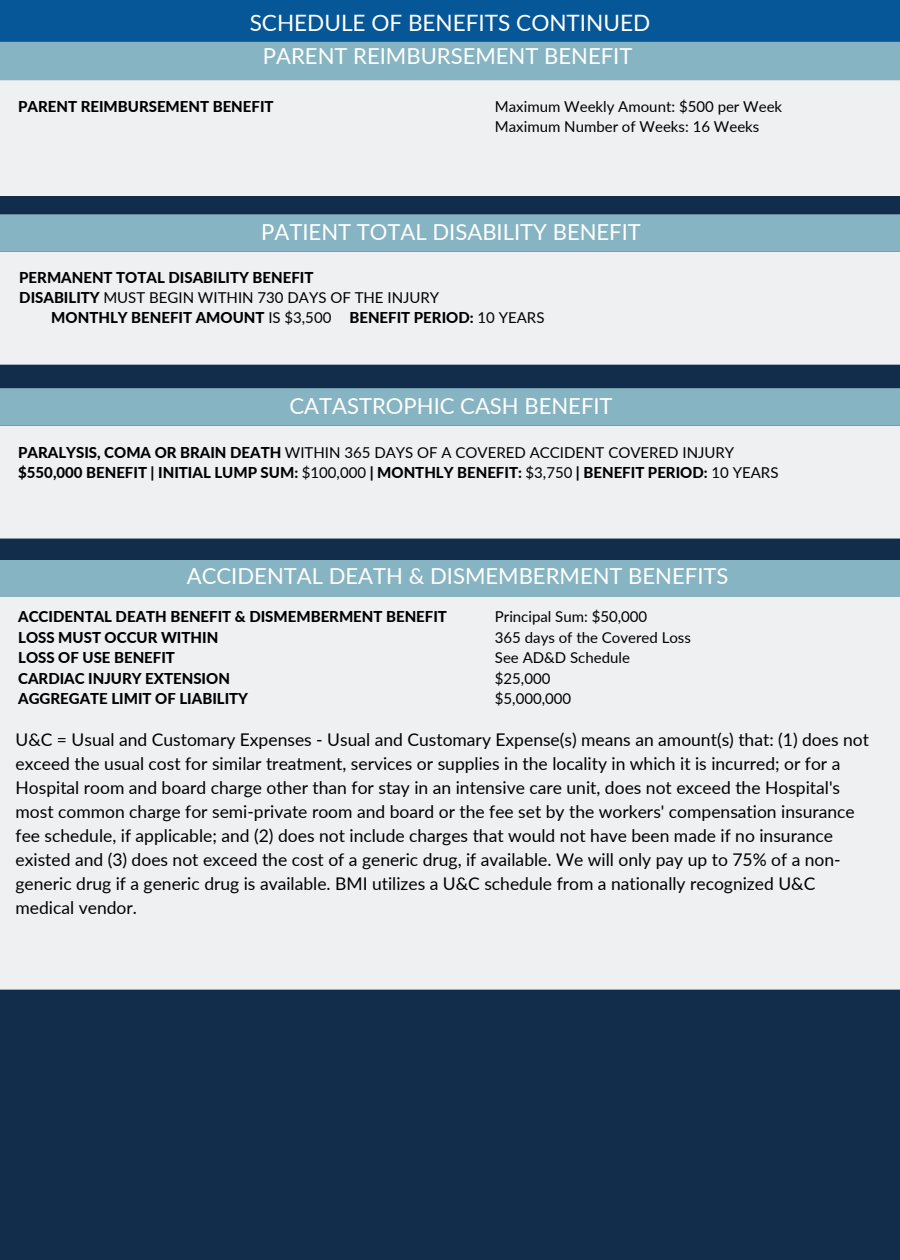
<style>
.page{position:relative;width:900px;height:1260px;background:#122c4b}
.page>*{position:absolute;margin:0;border:0;box-sizing:border-box;transform-origin:0 0}
.t1{font:22.5px "Lato";color:#fff}
.t2{font:22px "Lato";color:#fff}
.t3{font:17.5px/24px "Lato";color:#000}
.t4{font:800 15px/20.5px "Lato";color:#000}
.t5{font:15px/20.5px "Lato";color:#000}
.s1{font-weight:800}
.s2{font-weight:400}
</style>
<div class="page">
<div style="left:0;top:252px;width:900px;height:113px;background:#eff0f2"></div>
<div style="left:0;top:214px;width:900px;height:38px;background:#87b4c2"></div>
<div style="left:0;top:80px;width:900px;height:116px;background:#eff0f2"></div>
<svg style="left:0;top:0;width:900px;height:80px;background:#4383ac"></svg>
<div style="left:0;top:597px;width:900px;height:393px;background:#eff0f2"></div>
<div style="left:0;top:560px;width:900px;height:37px;background:#87b4c2"></div>
<div style="left:0;top:426px;width:900px;height:113px;background:#eff0f2"></div>
<div style="left:0;top:388px;width:900px;height:38px;background:#87b4c2"></div>
<p class="t1" style="left:250px;top:6px;width:402px">SCHEDULE OF BENEFITS CONTINUED</p>
<p class="t2" style="left:263px;top:41px;width:371px">PARENT REIMBURSEMENT BENEFIT</p>
<p class="t4" style="left:18px;top:95px;width:257px">PARENT REIMBURSEMENT BENEFIT</p>
<p class="t5" style="left:495px;top:95px;width:289px">Maximum Weekly Amount: $500 per Week<br>Maximum Number of Weeks: 16 Weeks</p>
<p class="t2" style="left:261px;top:217px;width:381px">PATIENT TOTAL DISABILITY BENEFIT</p>
<p class="t4" style="left:19px;top:266px;width:296px">PERMANENT TOTAL DISABILITY BENEFIT</p>
<p class="t5" style="left:19px;top:286px;width:422px"><span class="s1">DISABILITY</span> MUST BEGIN WITHIN 730 DAYS OF THE INJURY</p>
<p class="t4" style="left:51px;top:306px;width:495px">MONTHLY BENEFIT AMOUNT <span class="s2">IS $3,500</span> BENEFIT PERIOD: <span class="s2">10 YEARS</span></p>
<p class="t2" style="left:290px;top:390px;width:325px">CATASTROPHIC CASH BENEFIT</p>
<p class="t4" style="left:18px;top:442px;width:762px">PARALYSIS, COMA OR BRAIN DEATH <span class="s2">WITHIN 365 DAYS OF A COVERED ACCIDENT COVERED INJURY </span>$550,000 BENEFIT | INITIAL LUMP SUM: <span class="s2">$100,000</span> | MONTHLY BENEFIT: <span class="s2">$3,750</span> | BENEFIT PERIOD: <span class="s2">10 YEARS</span></p>
<p class="t2" style="left:187px;top:560px;width:543px">ACCIDENTAL DEATH &amp; DISMEMBERMENT BENEFITS</p>
<p class="t4" style="left:18px;top:606px;width:430px">ACCIDENTAL DEATH BENEFIT &amp; DISMEMBERMENT BENEFIT<br>LOSS MUST OCCUR WITHIN<br>LOSS OF USE BENEFIT<br>CARDIAC INJURY EXTENSION<br>AGGREGATE LIMIT OF LIABILITY</p>
<p class="t5" style="left:495px;top:606px;width:197px">Principal Sum: $50,000<br>365 days of the Covered Loss<br>See AD&amp;D Schedule<br>$25,000<br>$5,000,000</p>
<p class="t3" style="left:16px;top:727px;width:855px">U&amp;C = Usual and Customary Expenses - Usual and Customary Expense(s) means an amount(s) that: (1) does not exceed the usual cost for similar treatment, services or supplies in the locality in which it is incurred; or for a Hospital room and board charge other than for stay in an intensive care unit, does not exceed the Hospital's most common charge for semi-private room and board or the fee set by the workers' compensation insurance fee schedule, if applicable; and (2) does not include charges that would not have been made if no insurance existed and (3) does not exceed the cost of a generic drug, if available. We will only pay up to 75% of a non&shy;generic drug if a generic drug is available. BMI utilizes a U&amp;C schedule from a nationally recognized U&amp;C medical vendor.</p>
</div>
